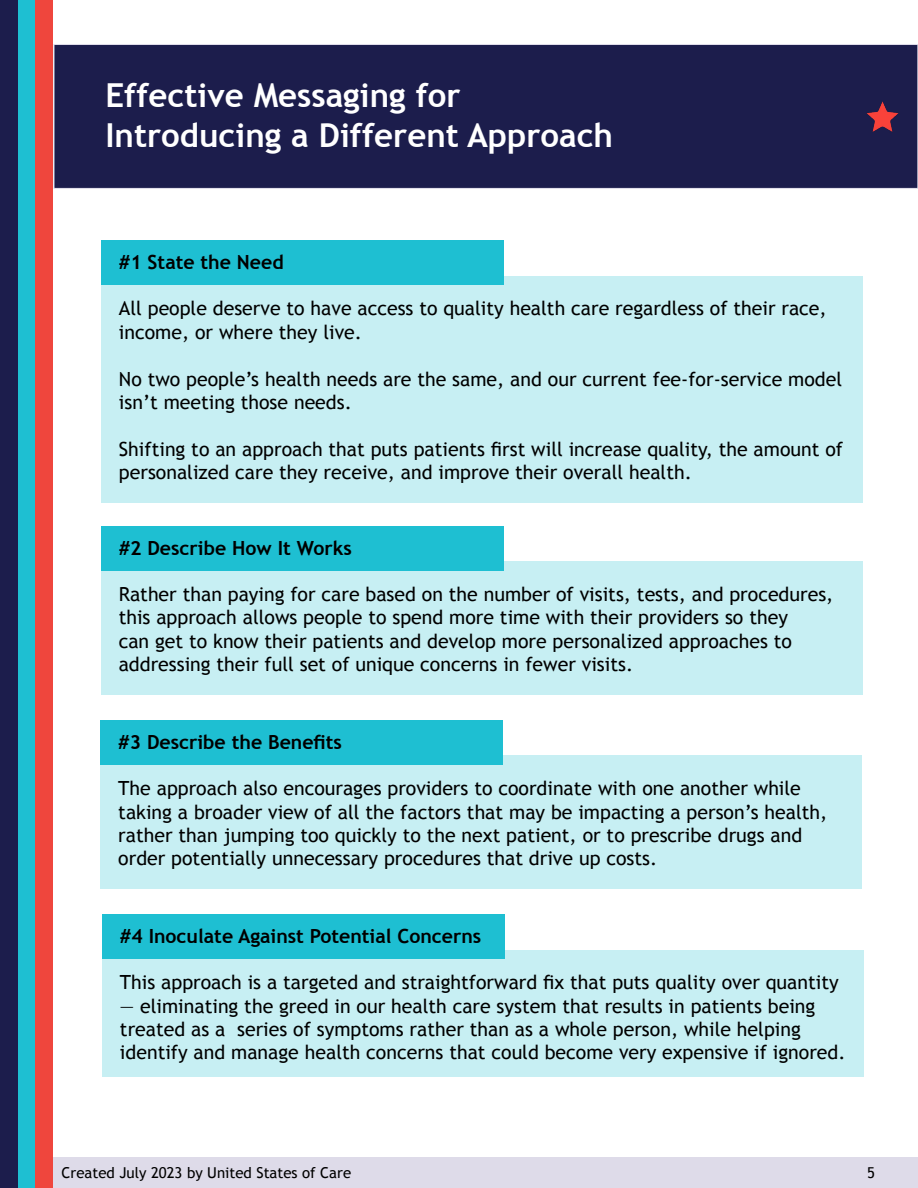
<style>
.page{position:relative;width:918px;height:1188px;background:#fff}
.page>*{position:absolute;margin:0;border:0;box-sizing:border-box;transform-origin:0 0}
.t1{font:700 33px/39.6px "Trebuchet MS";color:#fff}
.t2{font:19.5px/23.4px "Trebuchet MS";color:#000}
.t3{font:700 19.5px "Trebuchet MS";color:#000}
.t4{font:15px "Trebuchet MS";color:#000}
</style>
<div class="page">
<div style="left:54px;top:44px;width:864px;height:144px;background:#1c1d4c"></div>
<div style="left:54px;top:44px;width:864px;height:145px;border:1px solid #dedbe9"></div>
<div style="left:0;top:0;width:18px;height:1188px;background:#1c1d4c"></div>
<div style="left:101px;top:562px;width:762px;height:133px;background:#c7eff3"></div>
<div style="left:18px;top:0;width:17px;height:1188px;background:#1ebfd2"></div>
<div style="left:102px;top:950px;width:762px;height:126px;background:#c7eff3"></div>
<div style="left:35px;top:0;width:18px;height:1188px;background:#ef463d"></div>
<div style="left:103px;top:914px;width:402px;height:44px;background:#1ebfd2"></div>
<div style="left:100px;top:756px;width:762px;height:133px;background:#c7eff3"></div>
<div style="left:101px;top:526px;width:402px;height:44px;background:#1ebfd2"></div>
<div style="left:101px;top:720px;width:402px;height:44px;background:#1ebfd2"></div>
<div style="left:101px;top:276px;width:761px;height:226px;background:#c7eff3"></div>
<div style="left:101px;top:240px;width:402px;height:45px;background:#1ebfd2"></div>
<img style="left:866px;top:101px;width:33px;height:31px">
<div style="left:53px;top:1157px;width:865px;height:31px;background:#dedbe9"></div>
<h1 class="t1" style="left:105px;top:76px;width:509px">Effective Messaging for<br>Introducing a Different Approach</h1>
<p class="t3" style="left:119px;top:250px;width:166px">#1 State the Need</p>
<p class="t2" style="left:119px;top:297px;width:709px">All people deserve to have access to quality health care regardless of their race, income, or where they live.</p>
<p class="t2" style="left:119px;top:367px;width:725px">No two people’s health needs are the same, and our current fee-for-service model isn’t meeting those needs.</p>
<p class="t2" style="left:119px;top:438px;width:726px">Shifting to an approach that puts patients first will increase quality, the amount of personalized care they receive, and improve their overall health.</p>
<p class="t3" style="left:119px;top:536px;width:235px">#2 Describe How It Works</p>
<p class="t2" style="left:119px;top:583px;width:716px">Rather than paying for care based on the number of visits, tests, and procedures, this approach allows people to spend more time with their providers so they<br>can get to know their patients and develop more personalized approaches to addressing their full set of unique concerns in fewer visits.</p>
<p class="t3" style="left:118px;top:730px;width:225px">#3 Describe the Benefits</p>
<p class="t2" style="left:118px;top:777px;width:711px">The approach also encourages providers to coordinate with one another while taking a broader view of all the factors that may be impacting a person’s health, rather than jumping too quickly to the next patient, or to prescribe drugs and order potentially unnecessary procedures that drive up costs.</p>
<p class="t3" style="left:120px;top:924px;width:363px">#4 Inoculate Against Potential Concerns</p>
<p class="t2" style="left:120px;top:971px;width:720px">This approach is a targeted and straightforward fix that puts quality over quantity</p>
<p class="t2" style="left:120px;top:994px;width:727px">— eliminating the greed in our health care system that results in patients being treated as a series of symptoms rather than as a whole person, while helping identify and manage health concerns that could become very expensive if ignored.</p>
<p class="t4" style="left:62px;top:1164px;width:291px">Created July 2023 by United States of Care</p>
<p class="t4" style="left:867px;top:1164px;width:9px">5</p>
</div>
